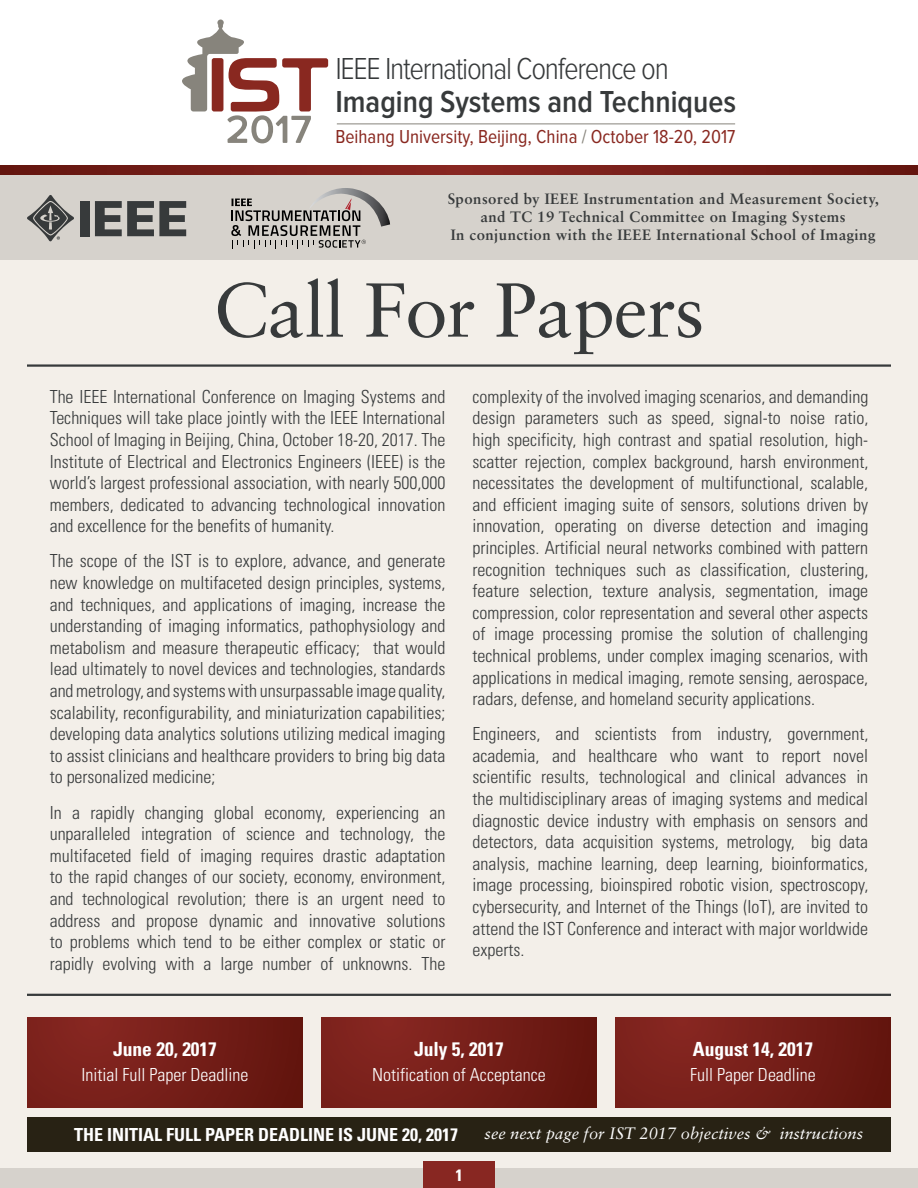
<style>
.page{position:relative;width:918px;height:1188px;background:#f3efe9}
.page>*{position:absolute;margin:0;border:0;box-sizing:border-box;transform-origin:0 0}
.t1{font:76.5px "Sabon LT Std";letter-spacing:-.02em;color:#373a3b}
.t2{font:300 31.5px "Proxima Nova Cond";letter-spacing:-.04em;color:#373a3b}
.t3{font:600 31.5px "Proxima Nova Cond";color:#373a3b}
.t4{font:19.5px "Proxima Nova Cond";color:#892820}
.t5{font:700 condensed 19.5px "Univers";color:#fff}
.t6{font:300 condensed 18px/21.6px "Univers";color:#373a3b;text-align:justify}
.t7{font:300 condensed 18px "Univers";color:#fff}
.t8{font:700 condensed 18px "Univers";color:#fff}
.t9{font:italic 16.5px "Sabon LT Std";color:#fff}
.t10{font:700 condensed 16.5px "Univers";color:#fff}
.t11{font:700 15px/18px "Sabon LT Std";letter-spacing:.03em;color:#373a3b;text-align:center}
.s1{color:#87847c}
</style>
<div class="page">
<div style="left:0;top:1168px;width:918px;height:20px;background:#d6d2cc"></div>
<div style="left:423px;top:1161px;width:72px;height:27px;background:#882722"></div>
<div style="left:0;top:0;width:918px;height:166px;background:#fff"></div>
<div style="left:0;top:174px;width:918px;height:86px;background:#d6d2cc"></div>
<div style="left:615px;top:1018px;width:276px;height:89px;background:linear-gradient(to right,#852621,#661710)"></div>
<div style="left:321px;top:1018px;width:276px;height:89px;background:linear-gradient(to right,#852621,#661710)"></div>
<div style="left:27px;top:1118px;width:864px;height:34px;background:#282214"></div>
<div style="left:80px;top:201px;width:10px;height:35px;background:#373a3b"></div>
<svg style="left:95px;top:201px;width:91px;height:35px"></svg>
<svg style="left:27px;top:195px;width:47px;height:46px"></svg>
<svg style="left:231px;top:188px;width:159px;height:60px"></svg>
<div style="left:27px;top:1018px;width:276px;height:89px;background:linear-gradient(to right,#852621,#661710)"></div>
<hr style="left:27px;top:364px;width:864px;height:3px;background:#373a3b">
<svg style="left:0;top:166px;width:918px;height:8px;background:#751e18"></svg>
<hr style="left:27px;top:994px;width:864px;height:2px;background:#373a3b">
<svg style="left:182px;top:20px;width:146px;height:123px"></svg>
<hr style="left:337px;top:123px;width:398px;height:1px;background:#87847c">
<h2 class="t2" style="left:335px;top:54px;width:335px">IEEE International Conference on</h2>
<h2 class="t3" style="left:335px;top:87px;width:402px">Imaging Systems and Techniques</h2>
<p class="t4" style="left:335px;top:127px;width:402px">Beihang University, Beijing, China <span class="s1">/</span> October 18-20, 2017</p>
<p class="t11" style="left:448px;top:189px;width:433px">Sponsored by IEEE Instrumentation and Measurement Society, and TC 19 Technical Committee on Imaging Systems<br>In conjunction with the IEEE International School of Imaging</p>
<h1 class="t1" style="left:214px;top:265px;width:492px">Call For Papers</h1>
<p class="t6" style="left:50px;top:386px;width:397px">The IEEE International Conference on Imaging Systems and Techniques will take place jointly with the IEEE International School of Imaging in Beijing, China, October 18-20, 2017. The Institute of Electrical and Electronics Engineers (IEEE) is the world’s largest professional association, with nearly 500,000 members, dedicated to advancing technological innovation and excellence for the benefits of humanity.</p>
<p class="t6" style="left:50px;top:550px;width:397px">The scope of the IST is to explore, advance, and generate new knowledge on multifaceted design principles, systems, and techniques, and applications of imaging, increase the understanding of imaging informatics, pathophysiology and metabolism and measure therapeutic efficacy; that would lead ultimately to novel devices and technologies, standards and metrology, and systems with unsurpassable image quality, scalability, reconfigurability, and miniaturization capabilities; developing data analytics solutions utilizing medical imaging to assist clinicians and healthcare providers to bring big data to personalized medicine;</p>
<p class="t6" style="left:50px;top:801px;width:397px">In a rapidly changing global economy, experiencing an unparalleled integration of science and technology, the multifaceted field of imaging requires drastic adaptation to the rapid changes of our society, economy, environment, and technological revolution; there is an urgent need to address and propose dynamic and innovative solutions to problems which tend to be either complex or static or rapidly evolving with a large number of unknowns. The</p>
<p class="t6" style="left:472px;top:386px;width:397px">complexity of the involved imaging scenarios, and demanding design parameters such as speed, signal-to noise ratio, high specificity, high contrast and spatial resolution, high&shy;scatter rejection, complex background, harsh environment, necessitates the development of multifunctional, scalable, and efficient imaging suite of sensors, solutions driven by innovation, operating on diverse detection and imaging principles. Artificial neural networks combined with pattern recognition techniques such as classification, clustering, feature selection, texture analysis, segmentation, image compression, color representation and several other aspects of image processing promise the solution of challenging technical problems, under complex imaging scenarios, with applications in medical imaging, remote sensing, aerospace, radars, defense, and homeland security applications.</p>
<p class="t6" style="left:472px;top:723px;width:397px">Engineers, and scientists from industry, government, academia, and healthcare who want to report novel scientific results, technological and clinical advances in the multidisciplinary areas of imaging systems and medical diagnostic device industry with emphasis on sensors and detectors, data acquisition systems, metrology, big data analysis, machine learning, deep learning, bioinformatics, image processing, bioinspired robotic vision, spectroscopy, cybersecurity, and Internet of the Things (IoT), are invited to attend the IST Conference and interact with major worldwide experts.</p>
<p class="t5" style="left:113px;top:1037px;width:105px">June 20, 2017</p>
<p class="t7" style="left:82px;top:1063px;width:168px">Initial Full Paper Deadline</p>
<p class="t5" style="left:414px;top:1037px;width:91px">July 5, 2017</p>
<p class="t7" style="left:372px;top:1063px;width:175px">Notification of Acceptance</p>
<p class="t5" style="left:693px;top:1037px;width:122px">August 14, 2017</p>
<p class="t7" style="left:690px;top:1063px;width:127px">Full Paper Deadline</p>
<p class="t8" style="left:74px;top:1123px;width:386px">THE INITIAL FULL PAPER DEADLINE IS JUNE 20, 2017</p>
<p class="t10" style="left:455px;top:1165px;width:9px">1</p>
<p class="t9" style="left:485px;top:1123px;width:380px">see next page for IST 2017 objectives &amp; instructions</p>
</div>
